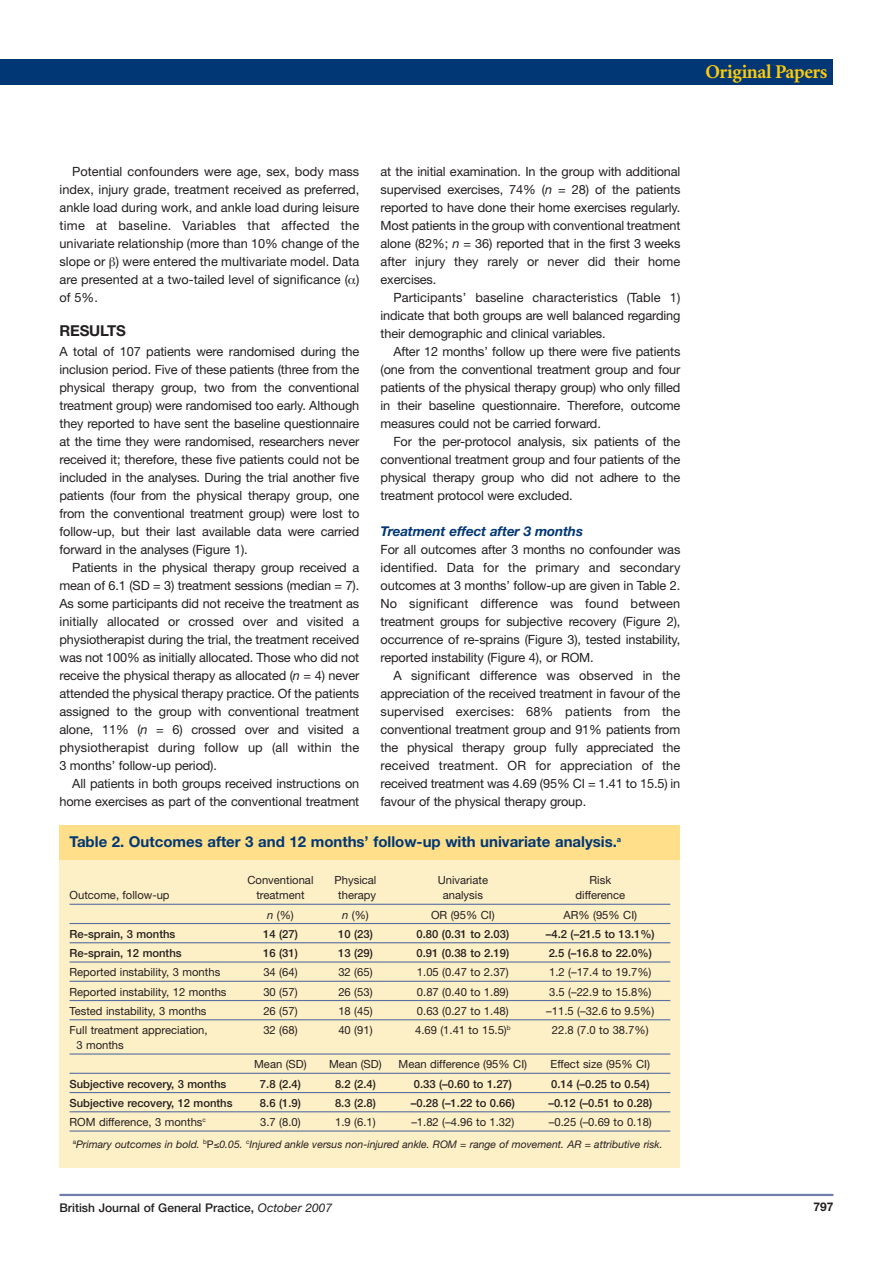
<style>
.page{position:relative;width:893px;height:1263px;background:#fff}
.page>*{position:absolute;margin:0;border:0;box-sizing:border-box;transform-origin:0 0}
.t1{font:700 19.5px "Minion";letter-spacing:-.02em;color:#feca0a}
.t2{font:700 15px "Helvetica Neue";color:#013775}
.t3{font:700 15px "Helvetica Neue";letter-spacing:-.01em;color:#231f20}
.t4{font:italic 700 13.5px "Helvetica Neue";letter-spacing:-.01em;color:#013775}
.t5{font:12.75px/18px "Helvetica Neue";letter-spacing:-.01em;color:#231f20;text-align:justify}
.t6{font:500 12px "Helvetica Neue";color:#231f20}
.t7{font:700 12px "Helvetica Neue";color:#231f20}
.t8{font:11.25px "Helvetica Neue";color:#231f20}
.t9{font:500 11.25px "Helvetica Neue";color:#231f20}
.t10{font:italic 10.5px "Helvetica Neue";color:#231f20}
.s1{font-style:italic}
.s2{font-style:normal}
.s3{font-weight:400;font-style:italic}
</style>
<div class="page">
<hr style="left:60px;top:1194px;width:773px;height:2px;background:#6e7fad">
<div style="left:0;top:60px;width:833px;height:25px;background:#013775"></div>
<div style="left:60px;top:826px;width:620px;height:341px;background:#fef0c6"></div>
<hr style="left:70px;top:904px;width:600px;height:1px;background:#596ea1">
<hr style="left:70px;top:923px;width:600px;height:1px;background:#596ea1">
<hr style="left:70px;top:942px;width:600px;height:1px;background:#596ea1">
<hr style="left:70px;top:961px;width:600px;height:1px;background:#596ea1">
<hr style="left:70px;top:981px;width:600px;height:1px;background:#596ea1">
<hr style="left:70px;top:1000px;width:600px;height:1px;background:#596ea1">
<hr style="left:70px;top:1019px;width:600px;height:1px;background:#596ea1">
<hr style="left:70px;top:1053px;width:600px;height:1px;background:#596ea1">
<hr style="left:70px;top:1073px;width:600px;height:1px;background:#596ea1">
<hr style="left:70px;top:1092px;width:600px;height:1px;background:#596ea1">
<hr style="left:70px;top:1111px;width:600px;height:1px;background:#596ea1">
<hr style="left:70px;top:1130px;width:600px;height:1px;background:#596ea1">
<div style="left:60px;top:826px;width:620px;height:34px;background:#ffdf89"></div>
<h1 class="t1" style="left:705px;top:64px;width:124px">Original Papers</h1>
<p class="t5" style="left:60px;top:164px;width:301px;text-indent:13px">Potential confounders were age, sex, body mass index, injury grade, treatment received as preferred, ankle load during work, and ankle load during leisure time at baseline. Variables that affected the univariate relationship (more than 10% change of the slope or ) were entered the multivariate model. Data are presented at a two-tailed level of significance ( ) of 5%.</p>
<p class="t3" style="left:60px;top:326px;width:68px">RESULTS</p>
<p class="t5" style="left:60px;top:344px;width:301px">A total of 107 patients were randomised during the inclusion period. Five of these patients (three from the physical therapy group, two from the conventional treatment group) were randomised too early. Although they reported to have sent the baseline questionnaire at the time they were randomised, researchers never received it; therefore, these five patients could not be included in the analyses. During the trial another five patients (four from the physical therapy group, one from the conventional treatment group) were lost to follow-up, but their last available data were carried forward in the analyses (Figure 1).</p>
<p class="t5" style="left:60px;top:560px;width:301px;text-indent:13px">Patients in the physical therapy group received a mean of 6.1 (SD = 3) treatment sessions (median = 7).<br>As some participants did not receive the treatment as initially allocated or crossed over and visited a physiotherapist during the trial, the treatment received was not 100% as initially allocated. Those who did not receive the physical therapy as allocated (<span class="s1">n</span> = 4) never attended the physical therapy practice. Of the patients assigned to the group with conventional treatment alone, 11% (<span class="s1">n</span> = 6) crossed over and visited a physiotherapist during follow up (all within the 3 months’ follow-up period).</p>
<p class="t5" style="left:60px;top:776px;width:301px;text-align:right">All patients in both groups received instructions on home exercises as part of the conventional treatment</p>
<p class="t5" style="left:381px;top:164px;width:301px">at the initial examination. In the group with additional supervised exercises, 74% (<span class="s1">n</span> = 28) of the patients reported to have done their home exercises regularly.<br>Most patients in the group with conventional treatment alone (82%; <span class="s1">n</span> = 36) reported that in the first 3 weeks after injury they rarely or never did their home exercises.</p>
<p class="t5" style="left:381px;top:290px;width:301px;text-indent:13px">Participants’ baseline characteristics (Table 1) indicate that both groups are well balanced regarding their demographic and clinical variables.</p>
<p class="t5" style="left:381px;top:344px;width:301px;text-indent:13px">After 12 months’ follow up there were five patients (one from the conventional treatment group and four patients of the physical therapy group) who only filled in their baseline questionnaire. Therefore, outcome measures could not be carried forward.</p>
<p class="t5" style="left:381px;top:434px;width:301px;text-indent:13px">For the per-protocol analysis, six patients of the conventional treatment group and four patients of the physical therapy group who did not adhere to the treatment protocol were excluded.</p>
<p class="t4" style="left:381px;top:526px;width:204px">Treatment effect after 3 months</p>
<p class="t5" style="left:381px;top:542px;width:301px">For all outcomes after 3 months no confounder was identified. Data for the primary and secondary outcomes at 3 months’ follow-up are given in Table 2.<br>No significant difference was found between treatment groups for subjective recovery (Figure 2), occurrence of re-sprains (Figure 3), tested instability, reported instability (Figure 4), or ROM.</p>
<p class="t5" style="left:381px;top:668px;width:301px;text-indent:13px">A significant difference was observed in the appreciation of the received treatment in favour of the supervised exercises: 68% patients from the conventional treatment group and 91% patients from the physical therapy group fully appreciated the received treatment. OR for appreciation of the received treatment was 4.69 (95% CI = 1.41 to 15.5) in favour of the physical therapy group.</p>
<p class="t2" style="left:70px;top:836px;width:553px">Table 2. Outcomes after 3 and 12 months’ follow-up with univariate analysis.<sup>a</sup></p>
<p class="t8" style="left:247px;top:876px;width:68px">Conventional</p>
<p class="t8" style="left:335px;top:876px;width:43px">Physical</p>
<p class="t8" style="left:438px;top:876px;width:52px">Univariate</p>
<p class="t8" style="left:589px;top:876px;width:23px">Risk</p>
<p class="t8" style="left:70px;top:891px;width:102px">Outcome, follow-up</p>
<p class="t8" style="left:256px;top:891px;width:50px">treatment</p>
<p class="t8" style="left:338px;top:891px;width:39px">therapy</p>
<p class="t8" style="left:443px;top:891px;width:42px">analysis</p>
<p class="t8" style="left:575px;top:891px;width:51px">difference</p>
<p class="t8" style="left:267px;top:911px;width:28px"><span class="s1">n</span> (%)</p>
<p class="t8" style="left:342px;top:911px;width:28px"><span class="s1">n</span> (%)</p>
<p class="t8" style="left:431px;top:911px;width:65px">OR (95% CI)</p>
<p class="t8" style="left:563px;top:911px;width:75px">AR% (95% CI)</p>
<p class="t9" style="left:70px;top:930px;width:107px">Re-sprain, 3 months</p>
<p class="t9" style="left:263px;top:930px;width:36px">14 (27)</p>
<p class="t9" style="left:338px;top:930px;width:36px">10 (23)</p>
<p class="t9" style="left:417px;top:930px;width:94px">0.80 (0.31 to 2.03)</p>
<p class="t9" style="left:546px;top:930px;width:110px">–4.2 (–21.5 to 13.1%)</p>
<p class="t9" style="left:70px;top:949px;width:114px">Re-sprain, 12 months</p>
<p class="t9" style="left:263px;top:949px;width:36px">16 (31)</p>
<p class="t9" style="left:338px;top:949px;width:36px">13 (29)</p>
<p class="t9" style="left:417px;top:949px;width:94px">0.91 (0.38 to 2.19)</p>
<p class="t9" style="left:549px;top:949px;width:105px">2.5 (–16.8 to 22.0%)</p>
<p class="t8" style="left:70px;top:968px;width:152px">Reported instability, 3 months</p>
<p class="t8" style="left:263px;top:968px;width:36px">34 (64)</p>
<p class="t8" style="left:338px;top:968px;width:36px">32 (65)</p>
<p class="t8" style="left:417px;top:968px;width:93px">1.05 (0.47 to 2.37)</p>
<p class="t8" style="left:549px;top:968px;width:104px">1.2 (–17.4 to 19.7%)</p>
<p class="t8" style="left:70px;top:988px;width:158px">Reported instability, 12 months</p>
<p class="t8" style="left:263px;top:988px;width:36px">30 (57)</p>
<p class="t8" style="left:338px;top:988px;width:36px">26 (53)</p>
<p class="t8" style="left:417px;top:988px;width:93px">0.87 (0.40 to 1.89)</p>
<p class="t8" style="left:549px;top:988px;width:104px">3.5 (–22.9 to 15.8%)</p>
<p class="t8" style="left:70px;top:1007px;width:139px">Tested instability, 3 months</p>
<p class="t8" style="left:263px;top:1007px;width:36px">26 (57)</p>
<p class="t8" style="left:338px;top:1007px;width:36px">18 (45)</p>
<p class="t8" style="left:417px;top:1007px;width:93px">0.63 (0.27 to 1.48)</p>
<p class="t8" style="left:546px;top:1007px;width:110px">–11.5 (–32.6 to 9.5%)</p>
<p class="t8" style="left:70px;top:1026px;width:140px">Full treatment appreciation,</p>
<p class="t8" style="left:263px;top:1026px;width:36px">32 (68)</p>
<p class="t8" style="left:338px;top:1026px;width:36px">40 (91)</p>
<p class="t8" style="left:415px;top:1026px;width:97px">4.69 (1.41 to 15.5)<sup>b</sup></p>
<p class="t8" style="left:552px;top:1026px;width:98px">22.8 (7.0 to 38.7%)</p>
<p class="t8" style="left:76px;top:1041px;width:49px">3 months</p>
<p class="t8" style="left:254px;top:1060px;width:54px">Mean (SD)</p>
<p class="t8" style="left:329px;top:1060px;width:54px">Mean (SD)</p>
<p class="t8" style="left:399px;top:1060px;width:130px">Mean difference (95% CI)</p>
<p class="t8" style="left:551px;top:1060px;width:101px">Effect size (95% CI)</p>
<p class="t9" style="left:70px;top:1080px;width:158px">Subjective recovery, 3 months</p>
<p class="t9" style="left:260px;top:1080px;width:42px">7.8 (2.4)</p>
<p class="t9" style="left:335px;top:1080px;width:42px">8.2 (2.4)</p>
<p class="t9" style="left:414px;top:1080px;width:100px">0.33 (–0.60 to 1.27)</p>
<p class="t9" style="left:551px;top:1080px;width:100px">0.14 (–0.25 to 0.54)</p>
<p class="t9" style="left:70px;top:1099px;width:165px">Subjective recovery, 12 months</p>
<p class="t9" style="left:260px;top:1099px;width:42px">8.6 (1.9)</p>
<p class="t9" style="left:335px;top:1099px;width:42px">8.3 (2.8)</p>
<p class="t9" style="left:411px;top:1099px;width:105px">–0.28 (–1.22 to 0.66)</p>
<p class="t9" style="left:548px;top:1099px;width:105px">–0.12 (–0.51 to 0.28)</p>
<p class="t8" style="left:70px;top:1118px;width:138px">ROM difference, 3 months<sup>c</sup></p>
<p class="t8" style="left:260px;top:1118px;width:42px">3.7 (8.0)</p>
<p class="t8" style="left:335px;top:1118px;width:42px">1.9 (6.1)</p>
<p class="t8" style="left:411px;top:1118px;width:105px">–1.82 (–4.96 to 1.32)</p>
<p class="t8" style="left:549px;top:1118px;width:105px">–0.25 (–0.69 to 0.18)</p>
<p class="t10" style="left:73px;top:1141px;width:591px"><sup>a</sup>Primary outcomes in bold. <sup>b</sup><span class="s2">P</span>≤0.05. <sup>c</sup>Injured ankle versus non-injured ankle. ROM = range of movement. AR = attributive risk.</p>
<p class="t6" style="left:60px;top:1203px;width:274px">British Journal of General Practice, <span class="s3">October 2007</span></p>
<p class="t7" style="left:813px;top:1202px;width:22px">797</p>
</div>
